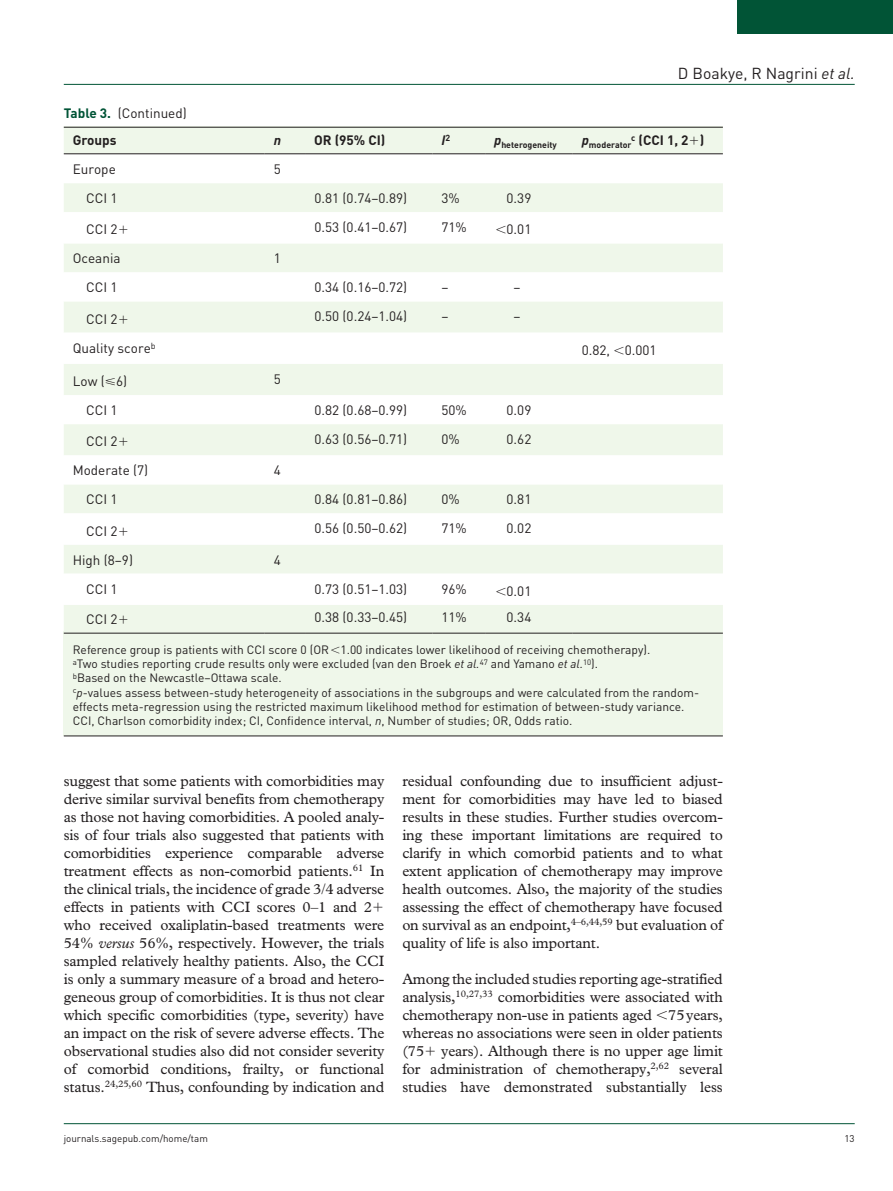
<style>
.page{position:relative;width:893px;height:1191px;background:#fff}
.page>*{position:absolute;margin:0;border:0;box-sizing:border-box;transform-origin:0 0}
.t1{font:15.75px "DIN";color:#231f20}
.t2{font:15px/18px "Plantin Std";letter-spacing:-.01em;color:#231f20;text-align:justify}
.t3{font:13.5px "DIN";color:#231f20}
.t4{font:700 13.5px "DIN";color:#231f20}
.t5{font:italic 700 13.5px "DIN";color:#231f20}
.t6{font:12px/14.2px "DIN";color:#231f20}
.t7{font:9.75px "DIN";color:#231f20}
.t8{font:700 8.7px "DIN";color:#231f20}
.s1{font-weight:700;color:#015436}
.s2{font-style:italic}
</style>
<div class="page">
<hr style="left:64px;top:84px;width:791px;height:1px;background:#015436">
<hr style="left:64px;top:1123px;width:791px;height:1px;background:#015436">
<div style="left:738px;top:0;width:155px;height:34px;background:#015436"></div>
<div style="left:64px;top:631px;width:659px;height:105px;background:#eff7ea"></div>
<hr style="left:64px;top:735px;width:659px;height:1px;background:#231f20">
<div style="left:64px;top:126px;width:659px;height:507px;background:#eff7ea"></div>
<svg style="left:64px;top:154px;width:659px;height:451px"></svg>
<hr style="left:64px;top:153px;width:201px;height:1px;background:#231f20">
<hr style="left:265px;top:153px;width:40px;height:1px;background:#231f20">
<hr style="left:305px;top:153px;width:128px;height:1px;background:#231f20">
<hr style="left:433px;top:153px;width:52px;height:1px;background:#231f20">
<hr style="left:485px;top:153px;width:88px;height:1px;background:#231f20">
<hr style="left:573px;top:153px;width:150px;height:1px;background:#231f20">
<hr style="left:64px;top:633px;width:201px;height:1px;background:#231f20">
<hr style="left:265px;top:633px;width:40px;height:1px;background:#231f20">
<hr style="left:305px;top:633px;width:128px;height:1px;background:#231f20">
<hr style="left:433px;top:633px;width:52px;height:1px;background:#231f20">
<hr style="left:485px;top:633px;width:88px;height:1px;background:#231f20">
<hr style="left:573px;top:633px;width:150px;height:1px;background:#231f20">
<hr style="left:64px;top:127px;width:659px;height:1px;background:#231f20">
<svg style="left:690px;top:136px;width:8px;height:8px"></svg>
<svg style="left:119px;top:226px;width:8px;height:8px"></svg>
<svg style="left:496px;top:226px;width:9px;height:8px"></svg>
<svg style="left:119px;top:315px;width:8px;height:8px"></svg>
<svg style="left:615px;top:347px;width:9px;height:7px"></svg>
<svg style="left:119px;top:438px;width:8px;height:8px"></svg>
<svg style="left:119px;top:527px;width:8px;height:8px"></svg>
<svg style="left:496px;top:587px;width:9px;height:8px"></svg>
<svg style="left:119px;top:616px;width:8px;height:8px"></svg>
<p class="t3" style="left:64px;top:105px;width:125px"><span class="s1">Table 3.</span> (Continued)</p>
<p class="t1" style="left:678px;top:63px;width:178px">D Boakye, R Nagrini <span class="s2">et al.</span></p>
<p class="t4" style="left:73px;top:131px;width:45px">Groups</p>
<p class="t5" style="left:274px;top:131px;width:9px">n</p>
<p class="t4" style="left:314px;top:131px;width:73px">OR (95% CI)</p>
<p class="t5" style="left:442px;top:131px;width:10px">I<sup>2</sup></p>
<p class="t8" style="left:494px;top:139px;width:64px"><sup>p</sup>heterogeneity</p>
<p class="t8" style="left:582px;top:139px;width:51px"><sup>p</sup>moderator</p>
<p class="t4" style="left:631px;top:131px;width:75px"><sup>c</sup> (CCI 1, 2 )</p>
<p class="t3" style="left:73px;top:161px;width:45px">Europe</p>
<p class="t3" style="left:274px;top:161px;width:9px">5</p>
<p class="t3" style="left:86px;top:190px;width:33px">CCI 1</p>
<p class="t3" style="left:314px;top:190px;width:94px">0.81 (0.74–0.89)</p>
<p class="t3" style="left:442px;top:190px;width:20px">3%</p>
<p class="t3" style="left:507px;top:190px;width:26px">0.39</p>
<p class="t3" style="left:86px;top:221px;width:33px">CCI 2</p>
<p class="t3" style="left:314px;top:219px;width:94px">0.53 (0.41–0.67)</p>
<p class="t3" style="left:442px;top:219px;width:27px">71%</p>
<p class="t3" style="left:507px;top:221px;width:26px">0.01</p>
<p class="t3" style="left:73px;top:250px;width:49px">Oceania</p>
<p class="t3" style="left:274px;top:250px;width:9px">1</p>
<p class="t3" style="left:86px;top:279px;width:33px">CCI 1</p>
<p class="t3" style="left:314px;top:279px;width:94px">0.34 (0.16–0.72)</p>
<p class="t3" style="left:442px;top:279px;width:9px">–</p>
<p class="t3" style="left:514px;top:279px;width:9px">–</p>
<p class="t3" style="left:86px;top:310px;width:33px">CCI 2</p>
<p class="t3" style="left:314px;top:308px;width:94px">0.50 (0.24–1.04)</p>
<p class="t3" style="left:442px;top:308px;width:9px">–</p>
<p class="t3" style="left:514px;top:308px;width:9px">–</p>
<p class="t3" style="left:73px;top:339px;width:84px">Quality score<sup>b</sup></p>
<p class="t3" style="left:582px;top:341px;width:76px">0.82, 0.001</p>
<p class="t3" style="left:73px;top:373px;width:56px">Low (⩽6)</p>
<p class="t3" style="left:274px;top:370px;width:9px">5</p>
<p class="t3" style="left:86px;top:402px;width:33px">CCI 1</p>
<p class="t3" style="left:314px;top:402px;width:94px">0.82 (0.68–0.99)</p>
<p class="t3" style="left:442px;top:402px;width:27px">50%</p>
<p class="t3" style="left:507px;top:402px;width:26px">0.09</p>
<p class="t3" style="left:86px;top:433px;width:33px">CCI 2</p>
<p class="t3" style="left:314px;top:431px;width:94px">0.63 (0.56–0.71)</p>
<p class="t3" style="left:442px;top:431px;width:20px">0%</p>
<p class="t3" style="left:507px;top:431px;width:26px">0.62</p>
<p class="t3" style="left:73px;top:462px;width:77px">Moderate (7)</p>
<p class="t3" style="left:274px;top:462px;width:9px">4</p>
<p class="t3" style="left:86px;top:491px;width:33px">CCI 1</p>
<p class="t3" style="left:314px;top:491px;width:94px">0.84 (0.81–0.86)</p>
<p class="t3" style="left:442px;top:491px;width:20px">0%</p>
<p class="t3" style="left:507px;top:491px;width:26px">0.81</p>
<p class="t3" style="left:86px;top:522px;width:33px">CCI 2</p>
<p class="t3" style="left:314px;top:520px;width:94px">0.56 (0.50–0.62)</p>
<p class="t3" style="left:442px;top:520px;width:27px">71%</p>
<p class="t3" style="left:507px;top:520px;width:26px">0.02</p>
<p class="t3" style="left:73px;top:551px;width:62px">High (8–9)</p>
<p class="t3" style="left:274px;top:551px;width:9px">4</p>
<p class="t3" style="left:86px;top:580px;width:33px">CCI 1</p>
<p class="t3" style="left:314px;top:580px;width:94px">0.73 (0.51–1.03)</p>
<p class="t3" style="left:442px;top:580px;width:27px">96%</p>
<p class="t3" style="left:507px;top:582px;width:26px">0.01</p>
<p class="t3" style="left:86px;top:611px;width:33px">CCI 2</p>
<p class="t3" style="left:314px;top:608px;width:94px">0.38 (0.33–0.45)</p>
<p class="t3" style="left:442px;top:608px;width:27px">11%</p>
<p class="t3" style="left:507px;top:608px;width:26px">0.34</p>
<p class="t6" style="left:73px;top:642px;width:628px">Reference group is patients with CCI score 0 (OR 1.00 indicates lower likelihood of receiving chemotherapy).<br><sup>a</sup>Two studies reporting crude results only were excluded (van den Broek <span class="s2">et al.</span><sup>47</sup> and Yamano <span class="s2">et al.</span><sup>10</sup>).<br><sup>b</sup>Based on the Newcastle–Ottawa scale.<br><sup>c</sup><span class="s2">p</span>-values assess between-study heterogeneity of associations in the subgroups and were calculated from the random&shy;effects meta-regression using the restricted maximum likelihood method for estimation of between-study variance.<br>CCI, Charlson comorbidity index; CI, Confidence interval, <span class="s2">n</span>, Number of studies; OR, Odds ratio.</p>
<p class="t2" style="left:64px;top:771px;width:322px;text-align:left">suggest that some patients with comorbidities may derive similar survival benefits from chemotherapy as those not having comorbidities. A pooled analy&shy;sis of four trials also suggested that patients with comorbidities experience comparable adverse treatment effects as non-comorbid patients.<sup>61</sup> In the clinical trials, the incidence of grade 3/4 adverse effects in patients with CCI scores 0–1 and 2 who received oxaliplatin-based treatments were 54% <span class="s2">versus</span> 56%, respectively. However, the trials sampled relatively healthy patients. Also, the CCI is only a summary measure of a broad and hetero&shy;geneous group of comorbidities. It is thus not clear which specific comorbidities (type, severity) have an impact on the risk of severe adverse effects. The observational studies also did not consider severity of comorbid conditions, frailty, or functional status.<sup>24,25,60</sup> Thus, confounding by indication and</p>
<p class="t2" style="left:402px;top:771px;width:322px">residual confounding due to insufficient adjust&shy;ment for comorbidities may have led to biased results in these studies. Further studies overcom&shy;ing these important limitations are required to clarify in which comorbid patients and to what extent application of chemotherapy may improve health outcomes. Also, the majority of the studies assessing the effect of chemotherapy have focused on survival as an endpoint,<sup>4–6,44,59</sup> but evaluation of quality of life is also important.</p>
<p class="t2" style="left:402px;top:969px;width:322px">Among the included studies reporting age-stratified analysis,<sup>10,27,33</sup> comorbidities were associated with chemotherapy non-use in patients aged 75years, whereas no associations were seen in older patients (75 years). Although there is no upper age limit for administration of chemotherapy,<sup>2,62</sup> several studies have demonstrated substantially less</p>
<p class="t7" style="left:64px;top:1132px;width:146px">journals.sagepub.com/home/tam</p>
<p class="t7" style="left:844px;top:1132px;width:12px">13</p>
</div>
